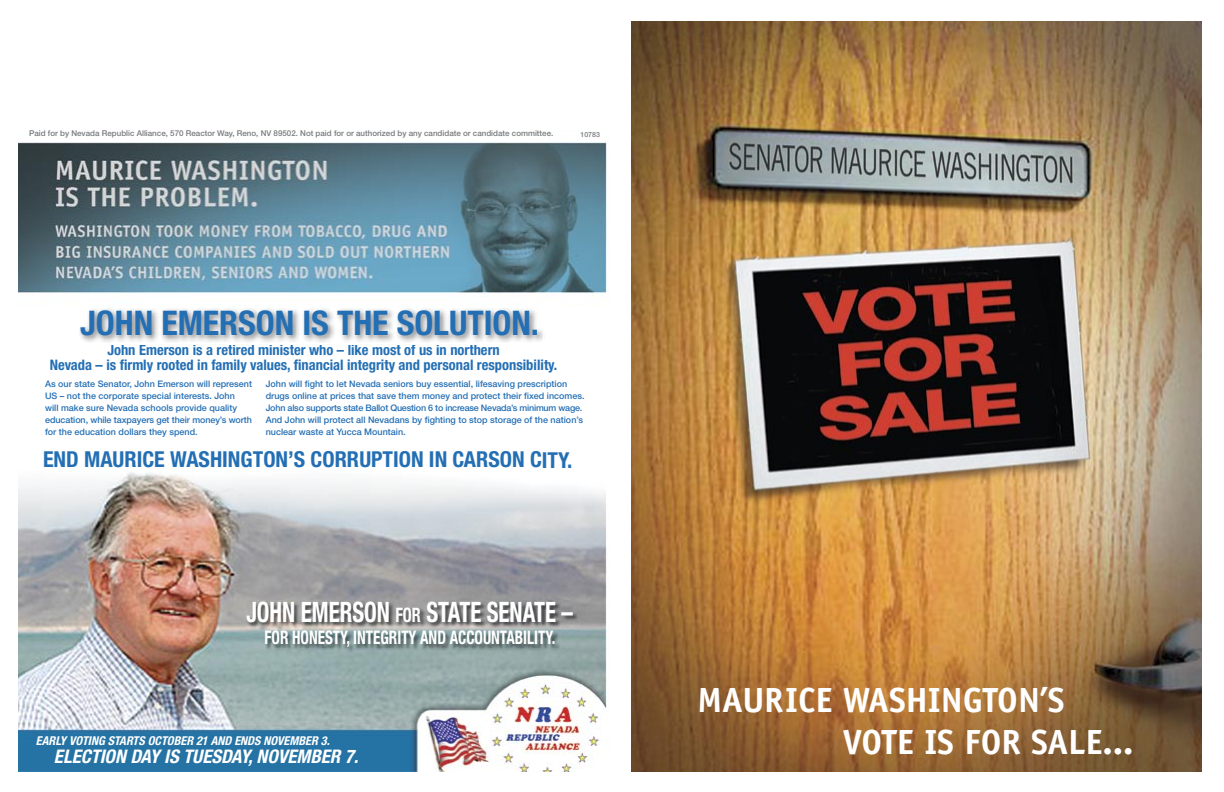
<style>
.page{position:relative;width:1224px;height:792px;background:#fff}
.page>*{position:absolute;margin:0;border:0;box-sizing:border-box;transform-origin:0 0}
.t1{font:700 35px/42px "Officina Sans";color:#fff}
.t2{font:700 condensed 34px "Helvetica Neue";color:#246fb4}
.t3{font:700 condensed 28.2px "Helvetica Neue";color:#fff;scale:.81 1}
.t4{font:700 condensed 22px "Helvetica Neue";color:#246fb4}
.t5{font:700 condensed 18.8px "Helvetica Neue";color:#fff;scale:.81 1}
.t6{font:italic 700 condensed 18.8px "Helvetica Neue";color:#fff}
.t7{font:700 condensed 14.5px/15px "Helvetica Neue";color:#246fb4;text-align:center}
.t8{font:italic 700 condensed 12.2px "Helvetica Neue";color:#fff}
.t9{font:500 9px/12px "Helvetica Neue";color:#246fb4}
.t10{font:500 8px "Helvetica Neue";color:#78797c}
.t11{font:500 7px "Helvetica Neue";color:#78797c}
.s1{font-size:19.9px}
</style>
<div class="page">
<img style="left:632px;top:22px;width:570px;height:750px">
<img style="left:18px;top:142px;width:590px;height:630px">
<img style="left:77px;top:306px;width:470px;height:38px">
<img style="left:246px;top:600px;width:333px;height:53px">
<p class="t10" style="left:29px;top:129px;width:526px">Paid for by Nevada Republic Alliance, 570 Reactor Way, Reno, NV 89502. Not paid for or authorized by any candidate or candidate committee.</p>
<p class="t11" style="left:581px;top:131px;width:21px">10783</p>
<h2 class="t2" style="left:80px;top:302px;width:460px">JOHN EMERSON IS THE SOLUTION.</h2>
<h3 class="t7" style="left:50px;top:342px;width:509px">John Emerson is a retired minister who – like most of us in northern<br>Nevada – is firmly rooted in family values, financial integrity and personal responsibility.</h3>
<p class="t9" style="left:45px;top:378px;width:208px">As our state Senator, John Emerson will represent US – not the corporate special interests. John<br>will make sure Nevada schools provide quality education, while taxpayers get their money’s worth for the education dollars they spend.</p>
<p class="t9" style="left:266px;top:378px;width:320px">John will fight to let Nevada seniors buy essential, lifesaving prescription drugs online at prices that save them money and protect their fixed incomes.<br>John also supports state Ballot Question 6 to increase Nevada’s minimum wage.<br>And John will protect all Nevadans by fighting to stop storage of the nation’s nuclear waste at Yucca Mountain.</p>
<h3 class="t4" style="left:43px;top:446px;width:531px">END MAURICE WASHINGTON’S CORRUPTION IN CARSON CITY.</h3>
<h3 class="t3" style="left:246px;top:594px;width:405px">JOHN EMERSON <span class="s1">FOR</span> STATE SENATE –</h3>
<h3 class="t5" style="left:265px;top:626px;width:361px">FOR HONESTY, INTEGRITY AND ACCOUNTABILITY.</h3>
<h3 class="t8" style="left:36px;top:733px;width:295px">EARLY VOTING STARTS OCTOBER 21 AND ENDS NOVEMBER 3.</h3>
<h3 class="t6" style="left:54px;top:745px;width:306px">ELECTION DAY IS TUESDAY, NOVEMBER 7.</h3>
<h1 class="t1" style="left:843px;top:679px;width:292px;text-indent:-145px">MAURICE WASHINGTON’S<br>VOTE IS FOR SALE...</h1>
</div>
